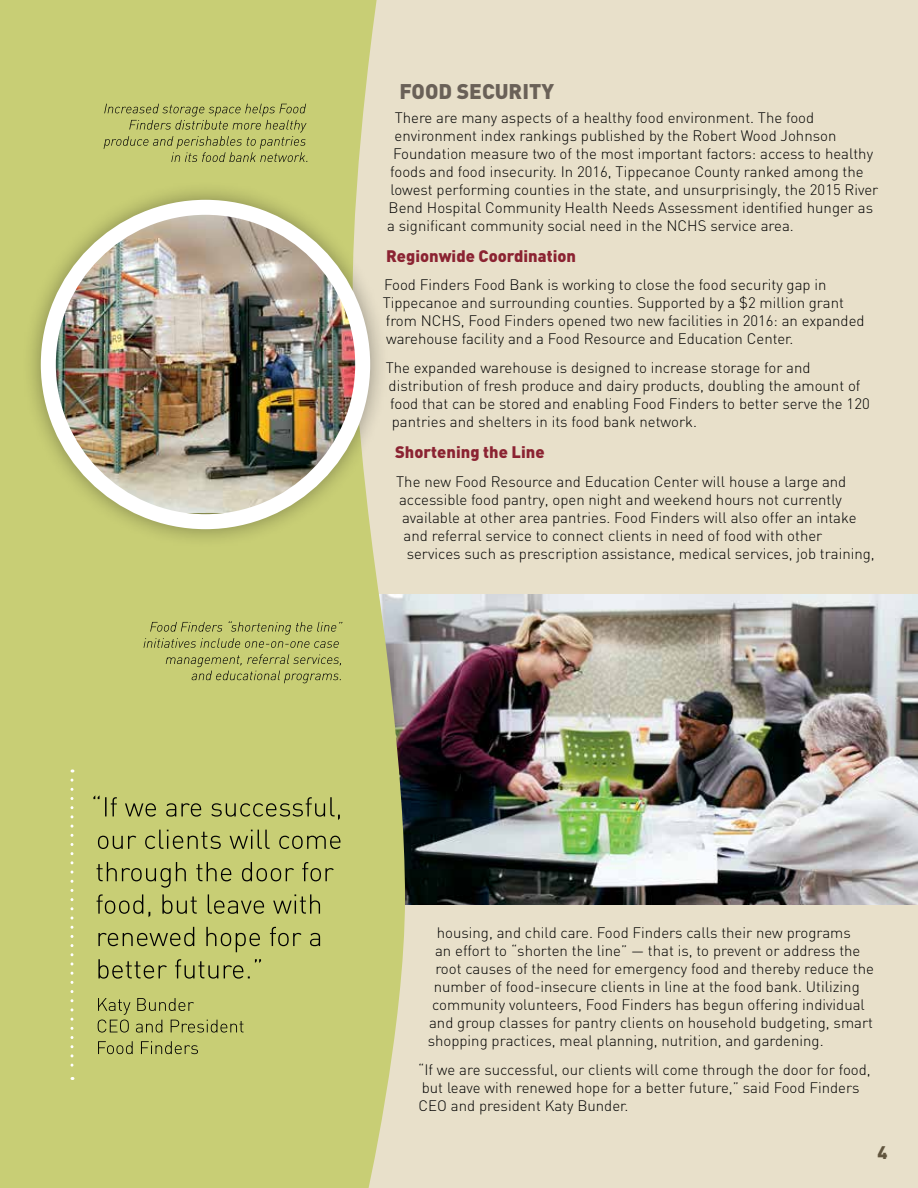
<style>
.page{position:relative;width:918px;height:1188px;background:#e8e0ca}
.page>*{position:absolute;margin:0;border:0;box-sizing:border-box;transform-origin:0 0}
.t1{font:900 21px "DIN";color:#6a6158}
.t2{font:900 18px "DIN";color:#61553e}
.t3{font:900 16.5px "DIN";color:#8b2332}
.t4{font:300 15px/18px "DIN";color:#000}
</style>
<div class="page">
<img style="left:405px;top:594px;width:513px;height:310px">
<svg style="left:0;top:0;width:405px;height:1188px;background:#c9ce7a"></svg>
<div style="left:22px;top:181px;width:367px;height:367px;background:#000;opacity:.35"></div>
<img style="left:48px;top:213px;width:315px;height:300px">
<div style="left:41px;top:200px;width:329px;height:329px;border:15px solid #fff;border-radius:50%"></div>
<svg style="left:70px;top:780px;width:4px;height:300px"></svg>
<svg style="left:98px;top:1041px;width:100px;height:13px"></svg>
<svg style="left:98px;top:998px;width:146px;height:35px;background:#b2b768"></svg>
<svg style="left:98px;top:959px;width:163px;height:20px;background:#a9af63"></svg>
<svg style="left:98px;top:927px;width:222px;height:25px;background:#aeb366"></svg>
<svg style="left:97px;top:894px;width:223px;height:23px;background:#acb164"></svg>
<svg style="left:97px;top:862px;width:237px;height:26px;background:#b0b566"></svg>
<svg style="left:98px;top:830px;width:242px;height:19px;background:#a9ae63"></svg>
<svg style="left:93px;top:795px;width:247px;height:25px;background:#b0b667"></svg>
<svg style="left:104px;top:104px;width:203px;height:58px;background:#b4ba69"></svg>
<svg style="left:166px;top:654px;width:175px;height:29px;background:#b4b969"></svg>
<svg style="left:144px;top:621px;width:198px;height:27px;background:#b2b868"></svg>
<h1 class="t1" style="left:399px;top:77px;width:156px">FOOD SECURITY</h1>
<p class="t4" style="left:395px;top:109px;width:421px">There are many aspects of a healthy food environment. The food</p>
<p class="t4" style="left:395px;top:127px;width:443px">environment index rankings published by the Robert Wood Johnson</p>
<p class="t4" style="left:393px;top:145px;width:481px">Foundation measure two of the most important factors: access to healthy</p>
<p class="t4" style="left:390px;top:163px;width:475px">foods and food insecurity. In 2016, Tippecanoe County ranked among the</p>
<p class="t4" style="left:390px;top:181px;width:490px">lowest performing counties in the state, and unsurprisingly, the 2015 River</p>
<p class="t4" style="left:389px;top:199px;width:486px">Bend Hospital Community Health Needs Assessment identified hunger as</p>
<p class="t4" style="left:387px;top:217px;width:408px">a significant community social need in the NCHS service area.</p>
<p class="t3" style="left:386px;top:245px;width:191px">Regionwide Coordination</p>
<p class="t4" style="left:383px;top:276px;width:483px">Food Finders Food Bank is working to close the food security gap in Tippecanoe and surrounding counties. Supported by a $2 million grant from NCHS, Food Finders opened two new facilities in 2016: an expanded warehouse facility and a Food Resource and Education Center.</p>
<p class="t4" style="left:386px;top:359px;width:486px">The expanded warehouse is designed to increase storage for and distribution of fresh produce and dairy products, doubling the amount of food that can be stored and enabling Food Finders to better serve the 120 pantries and shelters in its food bank network.</p>
<p class="t3" style="left:395px;top:441px;width:151px">Shortening the Line</p>
<p class="t4" style="left:396px;top:472px;width:452px">The new Food Resource and Education Center will house a large and</p>
<p class="t4" style="left:399px;top:490px;width:444px">accessible food pantry, open night and weekend hours not currently</p>
<p class="t4" style="left:402px;top:508px;width:456px">available at other area pantries. Food Finders will also offer an intake</p>
<p class="t4" style="left:404px;top:526px;width:420px">and referral service to connect clients in need of food with other</p>
<p class="t4" style="left:407px;top:544px;width:470px">services such as prescription assistance, medical services, job training,</p>
<p class="t4" style="left:437px;top:924px;width:416px">housing, and child care. Food Finders calls their new programs</p>
<p class="t4" style="left:435px;top:942px;width:427px">an effort to “shorten the line” — that is, to prevent or address the</p>
<p class="t4" style="left:435px;top:960px;width:440px">root causes of the need for emergency food and thereby reduce the</p>
<p class="t4" style="left:434px;top:978px;width:427px">number of food-insecure clients in line at the food bank. Utilizing</p>
<p class="t4" style="left:432px;top:996px;width:434px">community volunteers, Food Finders has begun offering individual</p>
<p class="t4" style="left:429px;top:1014px;width:445px">and group classes for pantry clients on household budgeting, smart</p>
<p class="t4" style="left:428px;top:1032px;width:397px">shopping practices, meal planning, nutrition, and gardening.</p>
<p class="t4" style="left:418px;top:1061px;width:454px">“If we are successful, our clients will come through the door for food, but leave with renewed hope for a better future,” said Food Finders<br>CEO and president Katy Bunder.</p>
<p class="t2" style="left:877px;top:1140px;width:12px">4</p>
</div>
